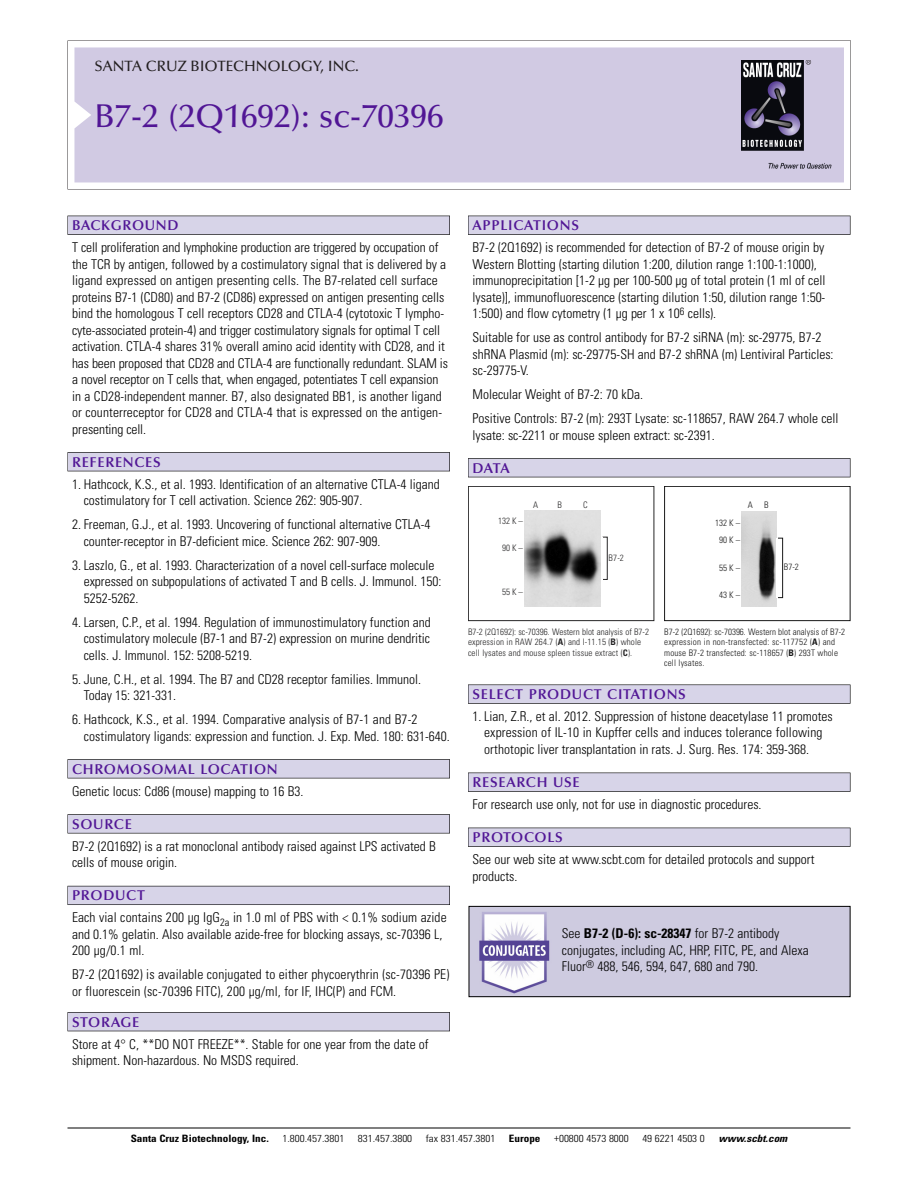
<style>
.page{position:relative;width:918px;height:1188px;background:#fff}
.page>*{position:absolute;margin:0;border:0;box-sizing:border-box;transform-origin:0 0}
.t1{font:500 33px "Optima";color:#511695}
.t2{font:500 15px "Optima";color:#231f20}
.t3{font:600 14.25px "Optima";letter-spacing:.05em;color:#511695}
.t4{font:300 condensed 13.5px/16.5px "Univers";color:#000}
.t5{font:300 condensed 10.2px "Univers";color:#000;scale:1.1 1}
.t6{font:700 condensed 10.2px "Univers";color:#000;scale:1.1 1}
.t7{font:italic 700 condensed 10.2px "Univers";color:#000;scale:1.1 1}
.t8{font:300 condensed 9px/10.5px "Univers";letter-spacing:.015em;color:#191919}
.t9{font:300 condensed 9px/10.5px "Univers";letter-spacing:.015em;color:#272627}
.s1{font-weight:700}
</style>
<div class="page">
<svg style="left:68px;top:40px;width:783px;height:149px"></svg>
<div style="left:74px;top:47px;width:770px;height:135px;background:#d1cae3"></div>
<img style="left:741px;top:60px;width:90px;height:108px">
<div style="left:68px;top:216px;width:382px;height:19px;background:#535256"></div>
<div style="left:68px;top:216px;width:381px;height:18px;background:#d7d4e8"></div>
<div style="left:68px;top:452px;width:382px;height:19px;background:#515155"></div>
<div style="left:68px;top:453px;width:381px;height:18px;background:#d7d4e8"></div>
<div style="left:68px;top:759px;width:382px;height:19px;background:#545357"></div>
<div style="left:68px;top:760px;width:381px;height:18px;background:#d7d4e8"></div>
<div style="left:68px;top:814px;width:382px;height:19px;background:#575659"></div>
<div style="left:68px;top:815px;width:381px;height:18px;background:#d7d4e8"></div>
<div style="left:68px;top:886px;width:382px;height:19px;background:#595860"></div>
<div style="left:68px;top:886px;width:381px;height:18px;background:#d7d4e8"></div>
<div style="left:68px;top:1012px;width:382px;height:19px;background:#515056"></div>
<div style="left:68px;top:1013px;width:381px;height:18px;background:#d7d4e8"></div>
<div style="left:468px;top:216px;width:382px;height:19px;background:#535256"></div>
<div style="left:468px;top:216px;width:382px;height:18px;background:#d7d4e8"></div>
<div style="left:468px;top:458px;width:382px;height:19px;background:#515155"></div>
<div style="left:468px;top:459px;width:382px;height:18px;background:#d7d4e8"></div>
<div style="left:468px;top:685px;width:382px;height:19px;background:#58575a"></div>
<div style="left:468px;top:685px;width:382px;height:18px;background:#d7d4e8"></div>
<div style="left:468px;top:773px;width:382px;height:19px;background:#545457"></div>
<div style="left:468px;top:773px;width:382px;height:18px;background:#d7d4e8"></div>
<div style="left:468px;top:828px;width:382px;height:19px;background:#535256"></div>
<div style="left:468px;top:828px;width:382px;height:18px;background:#d7d4e8"></div>
<hr style="left:68px;top:1128px;width:782px;height:1px;background:#000">
<img style="left:471px;top:908px;width:377px;height:87px">
<div style="left:469px;top:906px;width:381px;height:91px;border:1px solid #000"></div>
<div style="left:468px;top:486px;width:186px;height:135px;border:1px solid #272627"></div>
<img style="left:524px;top:511px;width:77px;height:96px">
<div style="left:664px;top:486px;width:186px;height:135px;border:1px solid #191919"></div>
<img style="left:741px;top:511px;width:35px;height:95px">
<div style="left:778px;top:538px;width:5px;height:60px;border:1px solid #191919"></div>
<p class="t2" style="left:94px;top:60px;width:266px">SANTA CRUZ BIOTECHNOLOGY, INC.</p>
<p class="t1" style="left:94px;top:102px;width:351px">B7-2 (2Q1692): sc-70396</p>
<p class="t3" style="left:72px;top:219px;width:108px">BACKGROUND</p>
<p class="t4" style="left:72px;top:240px;width:378px">T cell proliferation and lymphokine production are triggered by occupation of the TCR by antigen, followed by a costimulatory signal that is delivered by a ligand expressed on antigen presenting cells. The B7-related cell surface proteins B7-1 (CD80) and B7-2 (CD86) expressed on antigen presenting cells bind the homologous T cell receptors CD28 and CTLA-4 (cytotoxic T lympho&shy;cyte-associated protein-4) and trigger costimulatory signals for optimal T cell activation. CTLA-4 shares 31% overall amino acid identity with CD28, and it has been proposed that CD28 and CTLA-4 are functionally redundant. SLAM is a novel receptor on T cells that, when engaged, potentiates T cell expansion in a CD28-independent manner. B7, also designated BB1, is another ligand or counterreceptor for CD28 and CTLA-4 that is expressed on the antigen&shy;presenting cell.</p>
<p class="t3" style="left:72px;top:456px;width:90px">REFERENCES</p>
<p class="t4" style="left:84px;top:477px;width:358px;text-indent:-12px">1. Hathcock, K.S., et al. 1993. Identification of an alternative CTLA-4 ligand costimulatory for T cell activation. Science 262: 905-907.</p>
<p class="t4" style="left:84px;top:517px;width:348px;text-indent:-12px">2. Freeman, G.J., et al. 1993. Uncovering of functional alternative CTLA-4 counter-receptor in B7-deficient mice. Science 262: 907-909.</p>
<p class="t4" style="left:84px;top:558px;width:359px;text-indent:-12px">3. Laszlo, G., et al. 1993. Characterization of a novel cell-surface molecule expressed on subpopulations of activated T and B cells. J. Immunol. 150:<br>5252-5262.</p>
<p class="t4" style="left:84px;top:615px;width:349px;text-align:justify;text-indent:-12px">4. Larsen, C.P., et al. 1994. Regulation of immunostimulatory function and costimulatory molecule (B7-1 and B7-2) expression on murine dendritic cells. J. Immunol. 152: 5208-5219.</p>
<p class="t4" style="left:84px;top:672px;width:339px;text-indent:-12px">5. June, C.H., et al. 1994. The B7 and CD28 receptor families. Immunol.<br>Today 15: 321-331.</p>
<p class="t4" style="left:84px;top:712px;width:368px;text-indent:-12px">6. Hathcock, K.S., et al. 1994. Comparative analysis of B7-1 and B7-2 costimulatory ligands: expression and function. J. Exp. Med. 180: 631-640.</p>
<p class="t3" style="left:72px;top:763px;width:207px">CHROMOSOMAL LOCATION</p>
<p class="t4" style="left:72px;top:784px;width:233px">Genetic locus: Cd86 (mouse) mapping to 16 B3.</p>
<p class="t3" style="left:72px;top:818px;width:61px">SOURCE</p>
<p class="t4" style="left:72px;top:839px;width:365px">B7-2 (2Q1692) is a rat monoclonal antibody raised against LPS activated B cells of mouse origin.</p>
<p class="t3" style="left:72px;top:889px;width:74px">PRODUCT</p>
<p class="t4" style="left:72px;top:911px;width:376px">Each vial contains 200 µg IgG<sub>2a</sub> in 1.0 ml of PBS with &lt; 0.1% sodium azide and 0.1% gelatin. Also available azide-free for blocking assays, sc-70396 L,<br>200 µg/0.1 ml.</p>
<p class="t4" style="left:72px;top:968px;width:379px">B7-2 (2Q1692) is available conjugated to either phycoerythrin (sc-70396 PE) or fluorescein (sc-70396 FITC), 200 µg/ml, for IF, IHC(P) and FCM.</p>
<p class="t3" style="left:72px;top:1016px;width:69px">STORAGE</p>
<p class="t4" style="left:72px;top:1037px;width:358px">Store at 4° C, **DO NOT FREEZE**. Stable for one year from the date of shipment. Non-hazardous. No MSDS required.</p>
<p class="t3" style="left:473px;top:219px;width:108px">APPLICATIONS</p>
<p class="t4" style="left:473px;top:240px;width:354px">B7-2 (2Q1692) is recommended for detection of B7-2 of mouse origin by Western Blotting (starting dilution 1:200, dilution range 1:100-1:1000), immunoprecipitation [1-2 µg per 100-500 µg of total protein (1 ml of cell lysate)], immunofluorescence (starting dilution 1:50, dilution range 1:50- 1:500) and flow cytometry (1 µg per 1 x 10<sup>6</sup> cells).</p>
<p class="t4" style="left:473px;top:330px;width:363px">Suitable for use as control antibody for B7-2 siRNA (m): sc-29775, B7-2 shRNA Plasmid (m): sc-29775-SH and B7-2 shRNA (m) Lentiviral Particles: sc-29775-V.</p>
<p class="t4" style="left:473px;top:387px;width:172px">Molecular Weight of B7-2: 70 kDa.</p>
<p class="t4" style="left:473px;top:411px;width:368px">Positive Controls: B7-2 (m): 293T Lysate: sc-118657, RAW 264.7 whole cell lysate: sc-2211 or mouse spleen extract: sc-2391.</p>
<p class="t3" style="left:473px;top:462px;width:39px">DATA</p>
<p class="t9" style="left:533px;top:500px;width:7px">A</p>
<p class="t9" style="left:557px;top:500px;width:6px">B</p>
<p class="t9" style="left:583px;top:500px;width:6px">C</p>
<p class="t8" style="left:748px;top:501px;width:22px">A B</p>
<p class="t9" style="left:498px;top:516px;width:26px">132 K –</p>
<p class="t9" style="left:502px;top:543px;width:22px">90K–</p>
<p class="t9" style="left:502px;top:587px;width:22px">55K–</p>
<p class="t9" style="left:609px;top:553px;width:17px">B7-2</p>
<p class="t8" style="left:715px;top:515px;width:26px;line-height:17.1px;text-align:center">132 K –<br>90K–</p>
<p class="t8" style="left:719px;top:564px;width:22px">55K–</p>
<p class="t8" style="left:719px;top:590px;width:22px">43K–</p>
<p class="t8" style="left:784px;top:563px;width:16px">B7-2</p>
<p class="t9" style="left:468px;top:627px;width:183px">B7-2 (2Q1692): sc-70396. Western blot analysis of B7-2 expression in RAW 264.7 (<span class="s1">A</span>) and I-11.15 (<span class="s1">B</span>) whole cell lysates and mouse spleen tissue extract (<span class="s1">C</span>).</p>
<p class="t8" style="left:664px;top:627px;width:183px">B7-2 (2Q1692): sc-70396. Western blot analysis of B7-2 expression in non-transfected: sc-117752 (<span class="s1">A</span>) and mouse B7-2 transfected: sc-118657 (<span class="s1">B</span>) 293T whole cell lysates.</p>
<p class="t3" style="left:473px;top:688px;width:215px">SELECT PRODUCT CITATIONS</p>
<p class="t4" style="left:484px;top:709px;width:350px;text-indent:-12px">1. Lian, Z.R., et al. 2012. Suppression of histone deacetylase 11 promotes expression of IL-10 in Kupffer cells and induces tolerance following orthotopic liver transplantation in rats. J. Surg. Res. 174: 359-368.</p>
<p class="t3" style="left:473px;top:776px;width:109px">RESEARCH USE</p>
<p class="t4" style="left:473px;top:797px;width:291px">For research use only, not for use in diagnostic procedures.</p>
<p class="t3" style="left:473px;top:831px;width:92px">PROTOCOLS</p>
<p class="t4" style="left:473px;top:852px;width:343px">See our web site at www.scbt.com for detailed protocols and support products.</p>
<p class="t4" style="left:562px;top:927px;width:248px">See <span class="s1">B7-2 (D-6): sc-28347</span> for B7-2 antibody conjugates, including AC, HRP, FITC, PE, and Alexa<br>Fluor<sup>®</sup> 488, 546, 594, 647, 680 and 790.</p>
<p class="t6" style="left:131px;top:1135px;width:127px">Santa Cruz Biotechnology, Inc.</p>
<p class="t5" style="left:282px;top:1135px;width:58px">1.800.457.3801</p>
<p class="t5" style="left:358px;top:1135px;width:51px">831.457.3800</p>
<p class="t5" style="left:426px;top:1135px;width:65px">fax 831.457.3801</p>
<p class="t6" style="left:509px;top:1135px;width:30px">Europe</p>
<p class="t5" style="left:554px;top:1135px;width:69px">+00800 4573 8000</p>
<p class="t5" style="left:642px;top:1135px;width:58px">49 6221 4503 0</p>
<p class="t7" style="left:719px;top:1135px;width:66px">www.scbt.com</p>
</div>
